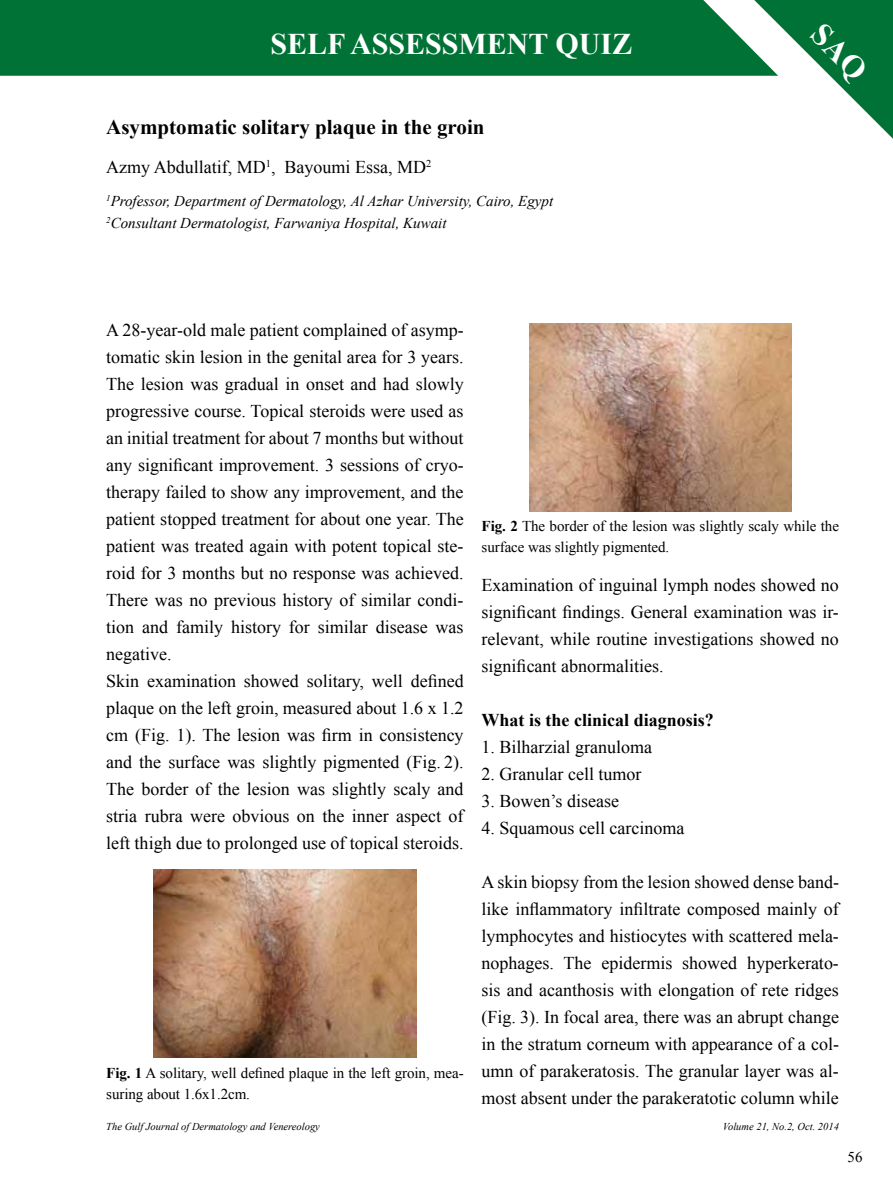
<style>
.page{position:relative;width:893px;height:1191px;background:#fff}
.page>*{position:absolute;margin:0;border:0;box-sizing:border-box;transform-origin:0 0}
.t1{font:700 30px "Times New Roman";color:#fff}
.t2{font:700 21px "Times New Roman";color:#000}
.t3{font:18px/27px "Times New Roman";color:#000;text-align:justify}
.t4{font:700 18px "Times New Roman";color:#000}
.t5{font:15px/21px "Times New Roman";letter-spacing:-.005em;color:#000}
.t6{font:italic 15px/22.5px "Times New Roman";color:#000}
.t7{font:italic 10.5px "Times New Roman";color:#000}
.s1{font-weight:700}
</style>
<div class="page">
<div style="left:0;top:0;width:754px;height:76px;background:#007236"></div>
<img style="left:154px;top:870px;width:262px;height:188px">
<img style="left:529px;top:323px;width:263px;height:188px">
<svg style="left:754px;top:0;width:139px;height:139px"></svg>
<h1 class="t1" style="left:270px;top:23px;width:363px">SELF ASSESSMENT QUIZ</h1>
<p class="t2" style="left:106px;top:112px;width:380px">Asymptomatic solitary plaque in the groin</p>
<p class="t3" style="left:106px;top:153px;width:326px">Azmy Abdullatif, MD<sup>1</sup>, Bayoumi Essa, MD<sup>2</sup></p>
<p class="t6" style="left:106px;top:189px;width:448px"><sup>1</sup>Professor, Department of Dermatology, Al Azhar University, Cairo, Egypt<br><sup>2</sup>Consultant Dermatologist, Farwaniya Hospital, Kuwait</p>
<p class="t3" style="left:106px;top:316px;width:359px;text-align:left">A 28-year-old male patient complained of asymp&shy;tomatic skin lesion in the genital area for 3 years.<br>The lesion was gradual in onset and had slowly progressive course. Topical steroids were used as an initial treatment for about 7 months but without any significant improvement. 3 sessions of cryo&shy;therapy failed to show any improvement, and the patient stopped treatment for about one year. The patient was treated again with potent topical ste&shy;roid for 3 months but no response was achieved.<br>There was no previous history of similar condi&shy;tion and family history for similar disease was negative.<br>Skin examination showed solitary, well defined plaque on the left groin, measured about 1.6 x 1.2 cm (Fig. 1). The lesion was firm in consistency and the surface was slightly pigmented (Fig. 2).<br>The border of the lesion was slightly scaly and stria rubra were obvious on the inner aspect of left thigh due to prolonged use of topical steroids.</p>
<p class="t5" style="left:106px;top:1062px;width:359px"><span class="s1">Fig. 1</span> A solitary, well defined plaque in the left groin, mea&shy;suring about 1.6x1.2cm.</p>
<p class="t5" style="left:482px;top:516px;width:359px"><span class="s1">Fig. 2</span> The border of the lesion was slightly scaly while the surface was slightly pigmented.</p>
<p class="t3" style="left:482px;top:571px;width:359px">Examination of inguinal lymph nodes showed no significant findings. General examination was ir&shy;relevant, while routine investigations showed no significant abnormalities.</p>
<p class="t4" style="left:482px;top:707px;width:234px">What is the clinical diagnosis?</p>
<p class="t3" style="left:482px;top:733px;width:172px">1. Bilharzial granuloma</p>
<p class="t3" style="left:482px;top:760px;width:161px">2. Granular cell tumor</p>
<p class="t3" style="left:482px;top:787px;width:139px">3. Bowen’s disease</p>
<p class="t3" style="left:482px;top:814px;width:204px">4. Squamous cell carcinoma</p>
<p class="t3" style="left:482px;top:868px;width:359px">A skin biopsy from the lesion showed dense band&shy;like inflammatory infiltrate composed mainly of lymphocytes and histiocytes with scattered mela&shy;nophages. The epidermis showed hyperkerato&shy;sis and acanthosis with elongation of rete ridges (Fig. 3). In focal area, there was an abrupt change in the stratum corneum with appearance of a col&shy;umn of parakeratosis. The granular layer was al&shy;most absent under the parakeratotic column while</p>
<p class="t7" style="left:106px;top:1119px;width:215px">The Gulf Journal of Dermatology and Venereology</p>
<p class="t7" style="left:723px;top:1119px;width:118px">Volume 21, No.2, Oct. 2014</p>
<p class="t5" style="left:847px;top:1145px;width:16px">56</p>
</div>
